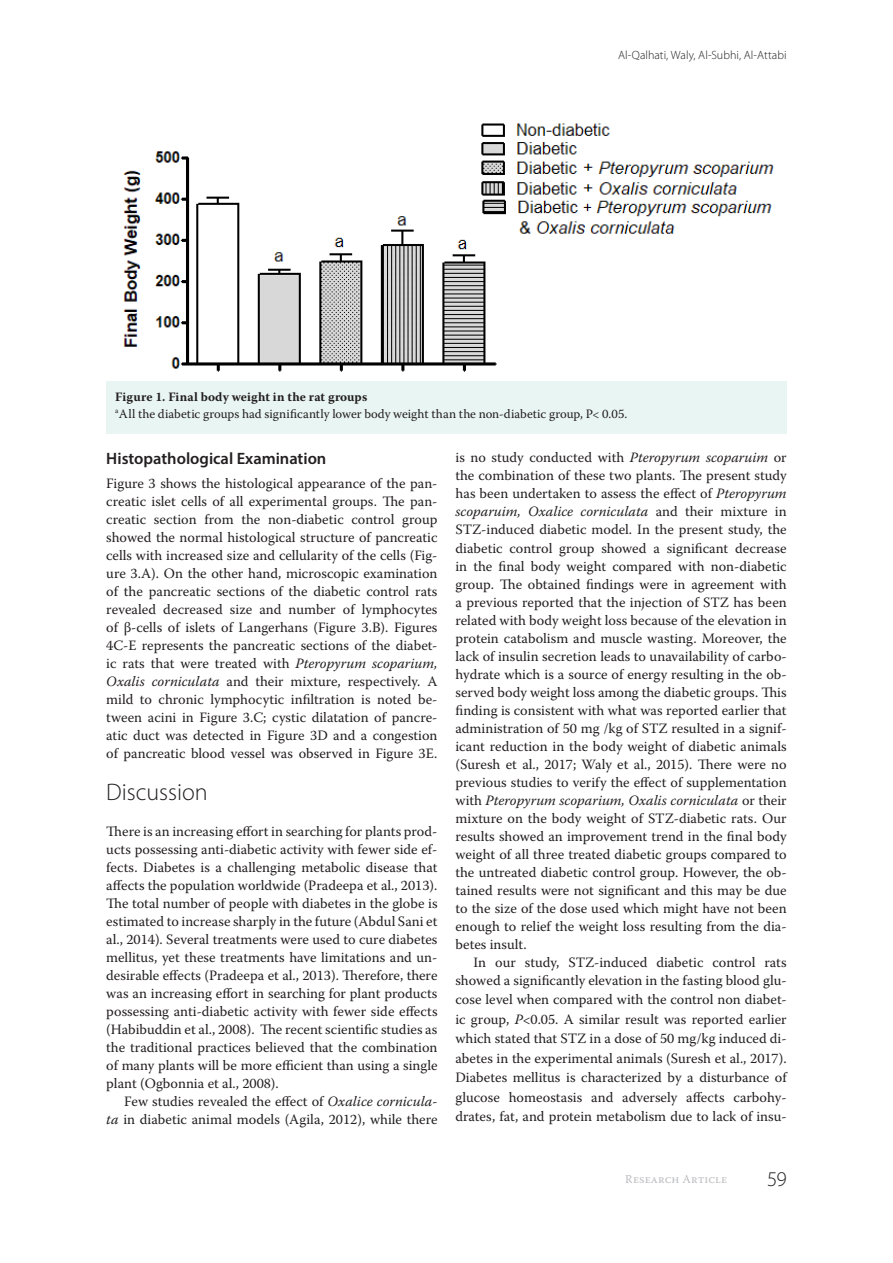
<style>
.page{position:relative;width:893px;height:1263px;background:#fff}
.page>*{position:absolute;margin:0;border:0;box-sizing:border-box;transform-origin:0 0}
.Body_NoIndent{font:300 24px "Myriad Pro";color:#231f20}
.t1{font:300 21px "Myriad Pro";color:#231f20}
.Body_NoIndent-2{font:600 16.5px "Myriad Pro";color:#231f20}
.Body{font:14.25px/18px "Warnock Pro";color:#231f20;text-align:right}
.Body_NoIndent-3{font:14.25px/18px "Warnock Pro";color:#231f20;text-align:justify}
.t2{font:12.75px/16.5px "Warnock Pro";letter-spacing:.005em;color:#231f20}
.t3{font:300 12px "Myriad Pro";letter-spacing:.005em;color:#231f20}
.t4{font:12px "Warnock Pro";letter-spacing:.01em;color:#bcbdc0}
.s1{font-weight:700}
.s2{font-style:italic}
</style>
<div class="page">
<img style="left:123px;top:123px;width:651px;height:249px">
<div style="left:106px;top:381px;width:681px;height:53px;background:#e9f5f2"></div>
<p class="t3" style="left:618px;top:47px;width:170px">Al-Qalhati, Waly, Al-Subhi, Al-Attabi</p>
<p class="t2" style="left:115px;top:388px;width:513px"><span class="s1">Figure 1. Final body weight in the rat groups<br></span><sup>a</sup>All the diabetic groups had significantly lower body weight than the non-diabetic group, P&lt; 0.05.</p>
<p class="Body_NoIndent-2" style="left:106px;top:448px;width:222px">Histopathological Examination</p>
<p class="Body_NoIndent-3" style="left:106px;top:474px;width:333px">Figure 3 shows the histological appearance of the pan&shy;creatic islet cells of all experimental groups. The pan&shy;creatic section from the non-diabetic control group showed the normal histological structure of pancreatic cells with increased size and cellularity of the cells (Fig&shy;ure 3.A). On the other hand, microscopic examination of the pancreatic sections of the diabetic control rats revealed decreased size and number of lymphocytes of β-cells of islets of Langerhans (Figure 3.B). Figures 4C-E represents the pancreatic sections of the diabet&shy;ic rats that were treated with <span class="s2">Pteropyrum scoparium, Oxalis corniculata</span> and their mixture, respectively. A mild to chronic lymphocytic infiltration is noted be&shy;tween acini in Figure 3.C; cystic dilatation of pancre&shy;atic duct was detected in Figure 3D and a congestion of pancreatic blood vessel was observed in Figure 3E.</p>
<p class="Body_NoIndent" style="left:106px;top:778px;width:103px">Discussion</p>
<p class="Body_NoIndent-3" style="left:106px;top:822px;width:333px">There is an increasing effort in searching for plants prod&shy;ucts possessing anti-diabetic activity with fewer side ef&shy;fects. Diabetes is a challenging metabolic disease that affects the population worldwide (Pradeepa et al., 2013).<br>The total number of people with diabetes in the globe is estimated to increase sharply in the future (Abdul Sani et al., 2014). Several treatments were used to cure diabetes mellitus, yet these treatments have limitations and un&shy;desirable effects (Pradeepa et al., 2013). Therefore, there was an increasing effort in searching for plant products possessing anti-diabetic activity with fewer side effects (Habibuddin et al., 2008). The recent scientific studies as the traditional practices believed that the combination of many plants will be more efficient than using a single plant (Ogbonnia et al., 2008).</p>
<p class="Body" style="left:106px;top:1092px;width:333px">Few studies revealed the effect of <span class="s2">Oxalice cornicula-<br>ta</span> in diabetic animal models (Agila, 2012), while there</p>
<p class="Body" style="left:455px;top:449px;width:333px;text-align:justify">is no study conducted with <span class="s2">Pteropyrum scoparuim</span> or the combination of these two plants. The present study has been undertaken to assess the effect of <span class="s2">Pteropyrum scoparuim, Oxalice corniculata</span> and their mixture in STZ-induced diabetic model. In the present study, the diabetic control group showed a significant decrease in the final body weight compared with non-diabetic group. The obtained findings were in agreement with a previous reported that the injection of STZ has been related with body weight loss because of the elevation in protein catabolism and muscle wasting. Moreover, the lack of insulin secretion leads to unavailability of carbo&shy;hydrate which is a source of energy resulting in the ob&shy;served body weight loss among the diabetic groups. This finding is consistent with what was reported earlier that administration of 50 mg /kg of STZ resulted in a signif&shy;icant reduction in the body weight of diabetic animals (Suresh et al., 2017; Waly et al., 2015). There were no previous studies to verify the effect of supplementation with <span class="s2">Pteropyrum scoparium, Oxalis corniculata</span> or their mixture on the body weight of STZ-diabetic rats. Our results showed an improvement trend in the final body weight of all three treated diabetic groups compared to the untreated diabetic control group. However, the ob&shy;tained results were not significant and this may be due to the size of the dose used which might have not been enough to relief the weight loss resulting from the dia&shy;betes insult.</p>
<p class="Body" style="left:455px;top:953px;width:333px">In our study, STZ-induced diabetic control rats showed a significantly elevation in the fasting blood glu-</p>
<p class="Body" style="left:455px;top:989px;width:334px;line-height:19.5px;text-align:justify">cose level when compared with the control non diabet&shy;ic group, <span class="s2">P</span>&lt;0.05. A similar result was reported earlier which stated that STZ in a dose of 50 mg/kg induced di&shy;abetes in the experimental animals (Suresh et al., 2017).<br>Diabetes mellitus is characterized by a disturbance of glucose homeostasis and adversely affects carbohy&shy;drates, fat, and protein metabolism due to lack of insu-</p>
<p class="t4" style="left:625px;top:1172px;width:103px">Research Article</p>
<h2 class="t1" style="left:767px;top:1167px;width:21px">59</h2>
</div>
